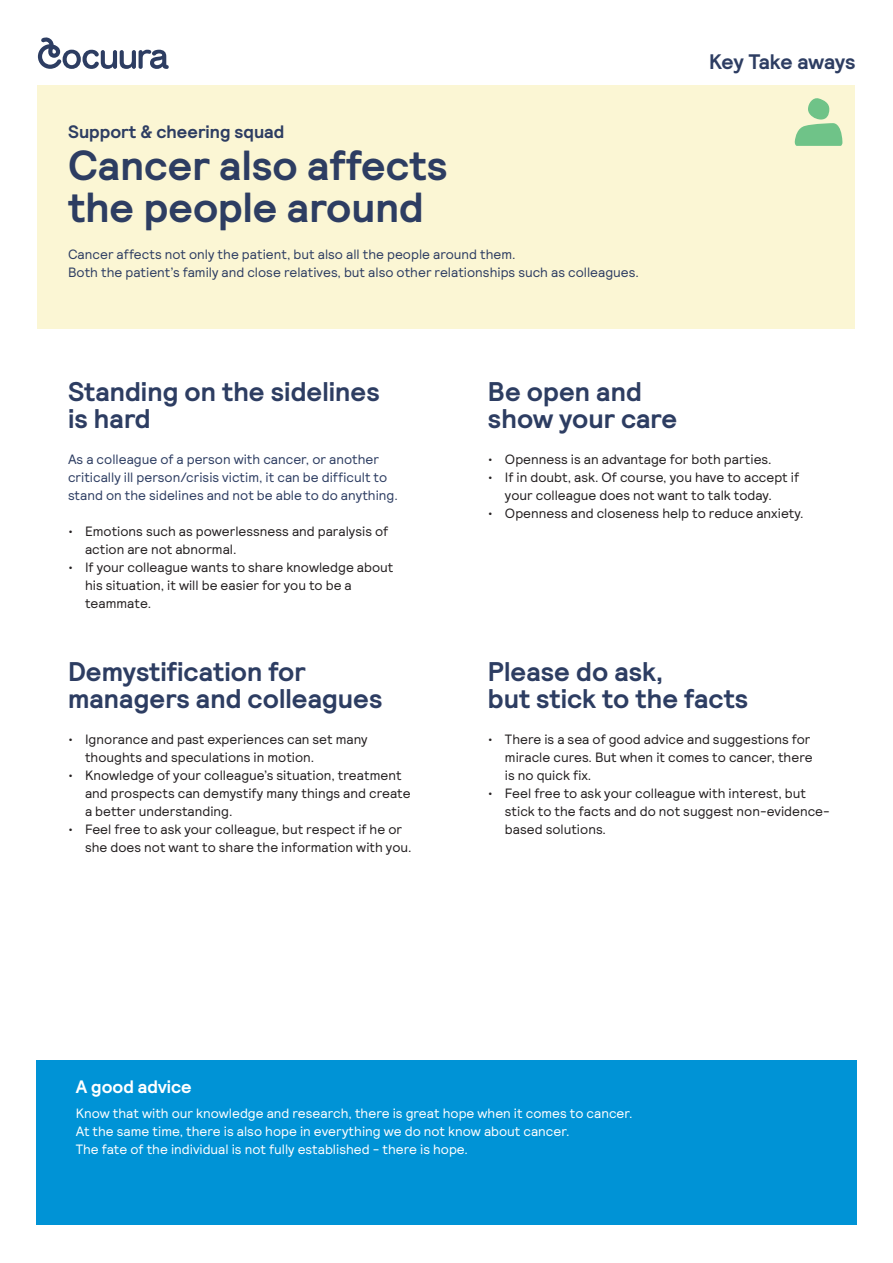
<style>
.page{position:relative;width:893px;height:1263px;background:#fff}
.page>*{position:absolute;margin:0;border:0;box-sizing:border-box;transform-origin:0 0}
.t1{font:700 42px/42px "Relative";color:#2d3d62}
.Rubrik_overskrift{font:700 27px/27px "Relative";color:#2d3d62}
.t2{font:700 21px "Relative";letter-spacing:-.005em;color:#2d3d62}
.t3{font:700 18px "Relative";color:#2d3d62}
.t4{font:700 18px "Relative";color:#fff}
.t5{font:13.5px/18px "Relative";color:#231f20}
.Underrubrik_blå_9_12{font:13.5px/18px "Relative";color:#2d3d62}
.t6{font:13.5px/18px "Relative";color:#fff}
</style>
<div class="page">
<div style="left:37px;top:86px;width:818px;height:243px;background:#fbf6d4"></div>
<div style="left:36px;top:1060px;width:821px;height:165px;background:#0093d6"></div>
<svg style="left:38px;top:37px;width:131px;height:32px"></svg>
<svg style="left:794px;top:98px;width:48px;height:48px"></svg>
<p class="t3" style="left:68px;top:121px;width:218px">Support &amp; cheering squad</p>
<p class="t1" style="left:68px;top:145px;width:381px">Cancer also affects the people around</p>
<p class="Underrubrik_blå_9_12" style="left:68px;top:246px;width:572px">Cancer affects not only the patient, but also all the people around them.<br>Both the patient’s family and close relatives, but also other relationships such as colleagues.</p>
<p class="t2" style="left:709px;top:49px;width:148px">Key Take aways</p>
<p class="Rubrik_overskrift" style="left:68px;top:378px;width:313px">Standing on the sidelines is hard</p>
<p class="Underrubrik_blå_9_12" style="left:68px;top:450px;width:331px">As a colleague of a person with cancer, or another critically ill person/crisis victim, it can be difficult to stand on the sidelines and not be able to do anything.</p>
<p class="t5" style="left:85px;top:522px;width:305px;text-indent:-17px">• Emotions such as powerlessness and paralysis of action are not abnormal.</p>
<p class="t5" style="left:85px;top:558px;width:310px;text-indent:-17px">• If your colleague wants to share knowledge about his situation, it will be easier for you to be a teammate.</p>
<p class="Rubrik_overskrift" style="left:68px;top:659px;width:316px">Demystification for managers and colleagues</p>
<p class="t5" style="left:85px;top:730px;width:284px;text-indent:-17px">• Ignorance and past experiences can set many thoughts and speculations in motion.</p>
<p class="t5" style="left:85px;top:766px;width:327px;text-indent:-17px">• Knowledge of your colleague’s situation, treatment and prospects can demystify many things and create a better understanding.</p>
<p class="t5" style="left:85px;top:820px;width:328px;text-indent:-17px">• Feel free to ask your colleague, but respect if he or she does not want to share the information with you.</p>
<p class="Rubrik_overskrift" style="left:488px;top:378px;width:191px">Be open and show your care</p>
<p class="t5" style="left:488px;top:450px;width:285px">• Openness is an advantage for both parties.</p>
<p class="t5" style="left:505px;top:468px;width:296px;text-indent:-17px">• If in doubt, ask. Of course, you have to accept if your colleague does not want to talk today.</p>
<p class="t5" style="left:488px;top:504px;width:317px">• Openness and closeness help to reduce anxiety.</p>
<p class="Rubrik_overskrift" style="left:488px;top:659px;width:262px">Please do ask,<br>but stick to the facts</p>
<p class="t5" style="left:505px;top:730px;width:309px;text-indent:-17px">• There is a sea of good advice and suggestions for miracle cures. But when it comes to cancer, there is no quick fix.</p>
<p class="t5" style="left:505px;top:784px;width:326px;text-indent:-17px">• Feel free to ask your colleague with interest, but stick to the facts and do not suggest non-evidence&shy;based solutions.</p>
<p class="t4" style="left:76px;top:1076px;width:118px">A good advice</p>
<p class="t6" style="left:76px;top:1104px;width:558px">Know that with our knowledge and research, there is great hope when it comes to cancer.<br>At the same time, there is also hope in everything we do not know about cancer.<br>The fate of the individual is not fully established - there is hope.</p>
</div>
